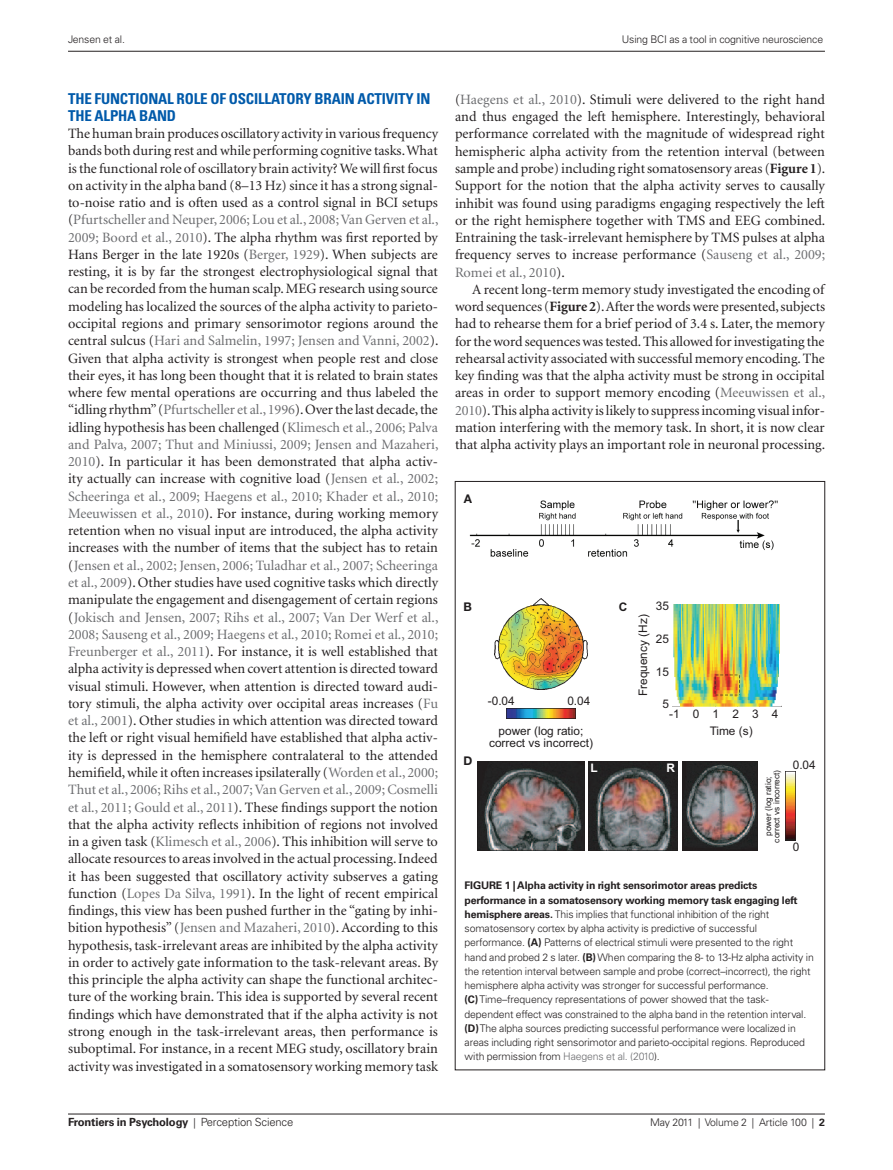
<style>
.page{position:relative;width:893px;height:1170px;background:#fff}
.page>*{position:absolute;margin:0;border:0;box-sizing:border-box;transform-origin:0 0}
.t1{font:700 condensed 15px/17.2px "Univers";letter-spacing:-.01em;color:#015aaa}
.t2{font:14.25px/17.2px "Minion";color:#231f20;text-align:justify}
.t3{font:700 12px "Helvetica Neue";color:#201d1e}
.t4{font:11.85px/16.8px "Arial";color:#231f20}
.t5{font:11.85px/11.9px "Arial";color:#201d1e;text-align:center}
.t6{font:700 11.85px "Arial";color:#fff}
.t7{font:700 11.85px "Arial";color:#201d1e}
.t8{font:700 11.25px "Univers";letter-spacing:-.015em;color:#231f20}
.t9{font:300 10.5px/14.2px "Univers";letter-spacing:-.015em;color:#231f20}
.t10{font:8.25px/8.2px "Arial";color:#201d1e;text-align:center}
.s1{color:#6c6d70}
.s2{font-weight:700}
.s3{font-weight:300;font-size:10.5px}
.s4{font-weight:300}
</style>
<div class="page">
<img style="left:588px;top:761px;width:90px;height:89px">
<img style="left:785px;top:771px;width:10px;height:69px">
<img style="left:506px;top:708px;width:70px;height:10px">
<img style="left:673px;top:604px;width:107px;height:102px">
<img style="left:477px;top:761px;width:107px;height:89px">
<img style="left:682px;top:761px;width:75px;height:89px">
<img style="left:494px;top:598px;width:94px;height:91px">
<img style="left:469px;top:500px;width:309px;height:57px">
<hr style="left:68px;top:51px;width:757px;height:1px;background:#231f20">
<hr style="left:68px;top:1113px;width:757px;height:1px;background:#231f20">
<p class="t9" style="left:68px;top:32px;width:58px">Jensen et al.</p>
<p class="t9" style="left:622px;top:32px;width:203px">Using BCI as a tool in cognitive neuroscience</p>
<p class="t1" style="left:68px;top:89px;width:364px">THE FUNCTIONAL ROLE OF OSCILLATORY BRAIN ACTIVITY IN<br>THE ALPHA BAND</p>
<p class="t2" style="left:68px;top:125px;width:372px">The human brain produces oscillatory activity in various frequency bands both during rest and while performing cognitive tasks. What is the functional role of oscillatory brain activity? We will first focus on activity in the alpha band (8–13 Hz) since it has a strong signal&shy;to-noise ratio and is often used as a control signal in BCI setups (<span class="s1">Pfurtscheller and Neuper, 2006; Lou et al., 2008; Van Gerven et al., 2009; Boord et al., 2010</span>). The alpha rhythm was first reported by Hans Berger in the late 1920s (<span class="s1">Berger, 1929</span>). When subjects are resting, it is by far the strongest electrophysiological signal that can be recorded from the human scalp. MEG research using source modeling has localized the sources of the alpha activity to parieto&shy;occipital regions and primary sensorimotor regions around the central sulcus (<span class="s1">Hari and Salmelin, 1997; Jensen and Vanni, 2002</span>).<br>Given that alpha activity is strongest when people rest and close their eyes, it has long been thought that it is related to brain states where few mental operations are occurring and thus labeled the “idling rhythm” (<span class="s1">Pfurtscheller et al., 1996</span>). Over the last decade, the idling hypothesis has been challenged (<span class="s1">Klimesch et al., 2006; Palva and Palva, 2007; Thut and Miniussi, 2009; Jensen and Mazaheri, 2010</span>). In particular it has been demonstrated that alpha activ&shy;ity actually can increase with cognitive load (<span class="s1">Jensen et al., 2002; Scheeringa et al., 2009; Haegens et al., 2010; Khader et al., 2010; Meeuwissen et al., 2010</span>). For instance, during working memory retention when no visual input are introduced, the alpha activity increases with the number of items that the subject has to retain (<span class="s1">Jensen et al., 2002; Jensen, 2006; Tuladhar et al., 2007; Scheeringa et al., 2009</span>). Other studies have used cognitive tasks which directly manipulate the engagement and disengagement of certain regions (<span class="s1">Jokisch and Jensen, 2007; Rihs et al., 2007; Van Der Werf et al., 2008; Sauseng et al., 2009; Haegens et al., 2010; Romei et al., 2010; Freunberger et al., 2011</span>). For instance, it is well established that alpha activity is depressed when covert attention is directed toward visual stimuli. However, when attention is directed toward audi&shy;tory stimuli, the alpha activity over occipital areas increases (<span class="s1">Fu et al., 2001</span>). Other studies in which attention was directed toward the left or right visual hemifield have established that alpha activ&shy;ity is depressed in the hemisphere contralateral to the attended hemifield, while it often increases ipsilaterally (<span class="s1">Worden et al., 2000; Thut et al., 2006; Rihs et al., 2007; Van Gerven et al., 2009; Cosmelli et al., 2011; Gould et al., 2011</span>). These findings support the notion that the alpha activity reflects inhibition of regions not involved in a given task (<span class="s1">Klimesch et al., 2006</span>). This inhibition will serve to allocate resources to areas involved in the actual processing. Indeed it has been suggested that oscillatory activity subserves a gating function (<span class="s1">Lopes Da Silva, 1991</span>). In the light of recent empirical findings, this view has been pushed further in the “gating by inhi&shy;bition hypothesis” (<span class="s1">Jensen and Mazaheri, 2010</span>). According to this hypothesis, task-irrelevant areas are inhibited by the alpha activity in order to actively gate information to the task-relevant areas. By this principle the alpha activity can shape the functional architec&shy;ture of the working brain. This idea is supported by several recent findings which have demonstrated that if the alpha activity is not strong enough in the task-irrelevant areas, then performance is suboptimal. For instance, in a recent MEG study, oscillatory brain activity was investigated in a somatosensory working memory task</p>
<p class="t2" style="left:455px;top:91px;width:372px">(<span class="s1">Haegens et al., 2010</span>). Stimuli were delivered to the right hand and thus engaged the left hemisphere. Interestingly, behavioral performance correlated with the magnitude of widespread right hemispheric alpha activity from the retention interval (between sample and probe) including right somatosensory areas (<span class="s2">Figure 1</span>).<br>Support for the notion that the alpha activity serves to causally inhibit was found using paradigms engaging respectively the left or the right hemisphere together with TMS and EEG combined.<br>Entraining the task-irrelevant hemisphere by TMS pulses at alpha frequency serves to increase performance (<span class="s1">Sauseng et al., 2009; Romei et al., 2010</span>).</p>
<p class="t2" style="left:455px;top:281px;width:372px;text-indent:17px">A recent long-term memory study investigated the encoding of word sequences (<span class="s2">Figure 2</span>). After the words were presented, subjects had to rehearse them for a brief period of 3.4 s. Later, the memory for the word sequences was tested. This allowed for investigating the rehearsal activity associated with successful memory encoding. The key finding was that the alpha activity must be strong in occipital areas in order to support memory encoding (<span class="s1">Meeuwissen et al., 2010</span>). This alpha activity is likely to suppress incoming visual infor&shy;mation interfering with the memory task. In short, it is now clear that alpha activity plays an important role in neuronal processing.</p>
<p class="t3" style="left:464px;top:491px;width:10px">A</p>
<p class="t3" style="left:463px;top:599px;width:10px">B</p>
<p class="t7" style="left:619px;top:599px;width:10px">C</p>
<p class="t4" style="left:488px;top:693px;width:28px">-0.04</p>
<p class="t4" style="left:567px;top:693px;width:25px">0.04</p>
<p class="t5" style="left:489px;top:725px;width:105px">power (log ratio; correct vs incorrect)</p>
<p class="t4" style="left:656px;top:598px;width:15px">35</p>
<p class="t4" style="left:656px;top:630px;width:15px">25</p>
<p class="t4" style="left:656px;top:663px;width:15px">15</p>
<p class="t4" style="left:662px;top:695px;width:8px">5</p>
<p class="t4" style="left:635px;top:696px;width:83px;rotate:-90deg">Frequency (Hz)</p>
<p class="t4" style="left:710px;top:705px;width:70px;text-indent:-41px">-1 0 1 2 3 4<br>Time (s)</p>
<p class="t3" style="left:463px;top:753px;width:10px">D</p>
<p class="t6" style="left:590px;top:760px;width:9px">L</p>
<p class="t6" style="left:667px;top:760px;width:10px">R</p>
<p class="t10" style="left:764px;top:842px;width:74px;rotate:-90deg">power (log ratio; correct vs incorrect)</p>
<p class="t4" style="left:793px;top:756px;width:25px">0.04</p>
<p class="t4" style="left:793px;top:838px;width:8px">0</p>
<p class="t9" style="left:465px;top:878px;width:351px"><span class="s2">Figure 1 | Alpha activity in right sensorimotor areas predicts performance in a somatosensory working memory task engaging left hemisphere areas.</span> This implies that functional inhibition of the right somatosensory cortex by alpha activity is predictive of successful performance. <span class="s2">(A)</span> Patterns of electrical stimuli were presented to the right hand and probed 2 s later. <span class="s2">(B)</span> When comparing the 8- to 13-Hz alpha activity in the retention interval between sample and probe (correct–incorrect), the right hemisphere alpha activity was stronger for successful performance. <span class="s2">(C)</span>Time–frequency representations of power showed that the task&shy;dependent effect was constrained to the alpha band in the retention interval. <span class="s2">(D)</span> The alpha sources predicting successful performance were localized in areas including right sensorimotor and parieto-occipital regions. Reproduced with permission from <span class="s1">Haegens et al. (2010</span>).</p>
<p class="t8" style="left:68px;top:1115px;width:227px">Frontiers in Psychology <span class="s3">|</span> <span class="s4">Perception Science</span></p>
<p class="t9" style="left:650px;top:1115px;width:176px">May 2011 | Volume 2 | Article 100 | <span class="s2">2</span></p>
</div>
